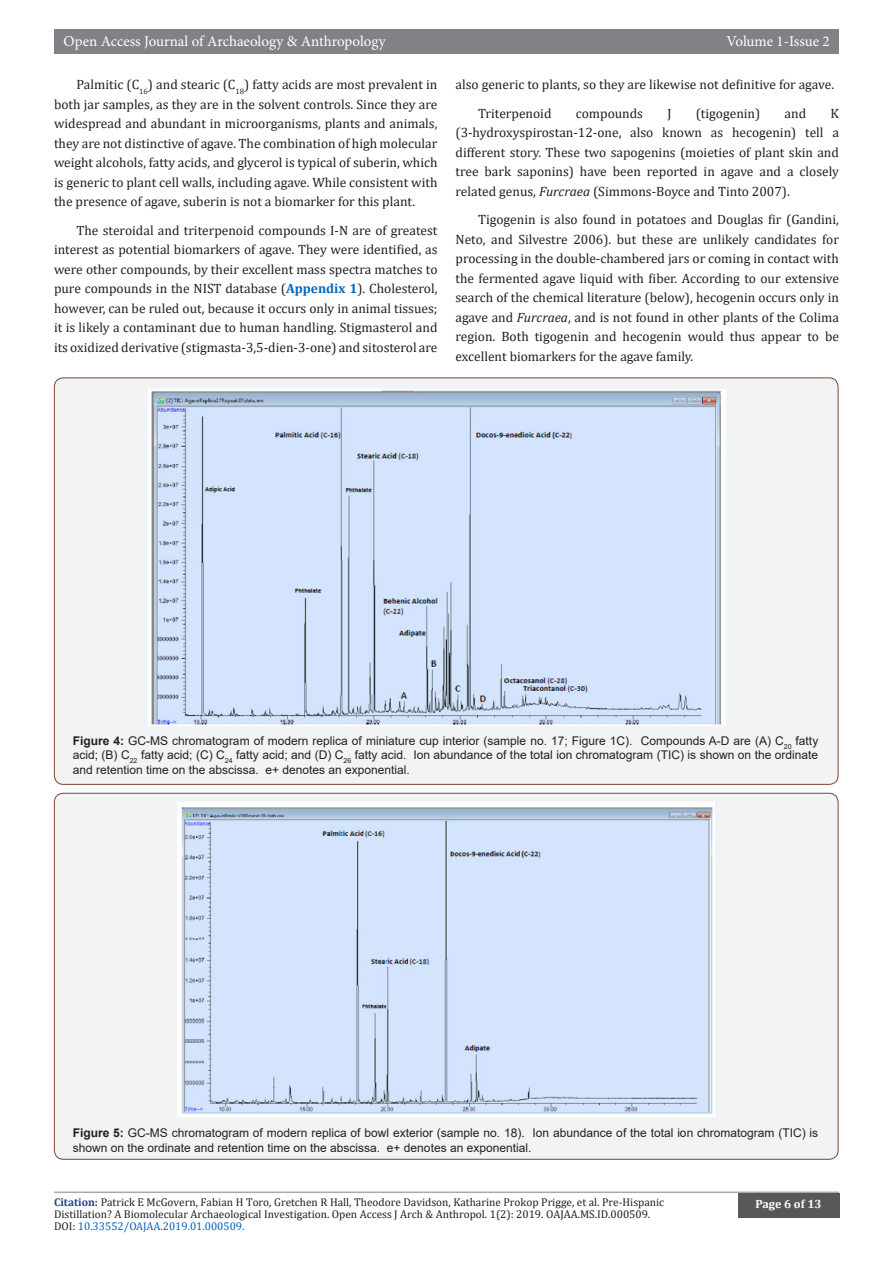
<style>
.page{position:relative;width:893px;height:1263px;background:#fff}
.page>*{position:absolute;margin:0;border:0;box-sizing:border-box;transform-origin:0 0}
.t1{font:15px "Minion Pro";letter-spacing:-.005em;color:#fff}
.t2{font:13.5px/19.5px "Cambria";color:#231f20;text-align:justify}
.t3{font:12px/14.4px "Arial";color:#231f20;text-align:justify}
.t4{font:700 12px "Cambria";color:#fff}
.t5{font:11.25px/12px "Cambria";color:#231f20}
.s1{font-weight:700;color:#0563c1}
.s2{font-style:italic}
.s3{font-weight:700}
.s4{font-weight:700;color:#253f8e}
.s5{color:#0563c1}
</style>
<div class="page">
<div style="left:54px;top:29px;width:785px;height:25px;background:#808285"></div>
<hr style="left:54px;top:1191px;width:785px;height:2px;background:#a8a9ad">
<div style="left:738px;top:1193px;width:101px;height:24px;background:#57585a"></div>
<div style="left:54px;top:378px;width:784px;height:406px;background:#f2f3f4;border-radius:9px"></div>
<img style="left:148px;top:389px;width:578px;height:336px">
<div style="left:54px;top:793px;width:784px;height:366px;background:#f2f3f4;border-radius:9px"></div>
<img style="left:178px;top:802px;width:537px;height:315px">
<p class="t1" style="left:63px;top:31px;width:324px">Open Access Journal of Archaeology &amp; Anthropology</p>
<p class="t1" style="left:726px;top:31px;width:105px">Volume 1-Issue 2</p>
<p class="t2" style="left:54px;top:75px;width:385px;text-indent:22px">Palmitic (C<sub>16</sub>) and stearic (C<sub>18</sub>) fatty acids are most prevalent in both jar samples, as they are in the solvent controls. Since they are widespread and abundant in microorganisms, plants and animals, they are not distinctive of agave. The combination of high molecular weight alcohols, fatty acids, and glycerol is typical of suberin, which is generic to plant cell walls, including agave. While consistent with the presence of agave, suberin is not a biomarker for this plant.</p>
<p class="t2" style="left:54px;top:220px;width:385px;text-indent:23px">The steroidal and triterpenoid compounds I-N are of greatest interest as potential biomarkers of agave. They were identified, as were other compounds, by their excellent mass spectra matches to pure compounds in the NIST database (<span class="s1">Appendix 1</span>). Cholesterol, however, can be ruled out, because it occurs only in animal tissues; it is likely a contaminant due to human handling. Stigmasterol and its oxidized derivative (stigmasta-3,5-dien-3-one) and sitosterol are</p>
<p class="t2" style="left:455px;top:75px;width:380px">also generic to plants, so they are likewise not definitive for agave.</p>
<p class="t2" style="left:478px;top:103px;width:75px">Triterpenoid</p>
<p class="t2" style="left:576px;top:103px;width:69px">compounds</p>
<p class="t2" style="left:667px;top:103px;width:6px">J</p>
<p class="t2" style="left:696px;top:103px;width:66px">(tigogenin)</p>
<p class="t2" style="left:785px;top:103px;width:23px">and</p>
<p class="t2" style="left:455px;top:103px;width:385px;text-indent:375px">K (3-hydroxyspirostan-12-one, also known as hecogenin) tell a different story. These two sapogenins (moieties of plant skin and tree bark saponins) have been reported in agave and a closely related genus, <span class="s2">Furcraea</span> (Simmons-Boyce and Tinto 2007).</p>
<p class="t2" style="left:455px;top:210px;width:385px;text-indent:23px">Tigogenin is also found in potatoes and Douglas fir (Gandini, Neto, and Silvestre 2006). but these are unlikely candidates for processing in the double-chambered jars or coming in contact with the fermented agave liquid with fiber. According to our extensive search of the chemical literature (below), hecogenin occurs only in agave and <span class="s2">Furcraea</span>, and is not found in other plants of the Colima region. Both tigogenin and hecogenin would thus appear to be excellent biomarkers for the agave family.</p>
<p class="t3" style="left:73px;top:733px;width:747px"><span class="s3">Figure 4:</span> GC-MS chromatogram of modern replica of miniature cup interior (sample no. 17; Figure 1C). Compounds A-D are (A) C<sub>20</sub> fatty acid; (B) C<sub>22</sub> fatty acid; (C) C<sub>24</sub> fatty acid; and (D) C<sub>26</sub> fatty acid. Ion abundance of the total ion chromatogram (TIC) is shown on the ordinate and retention time on the abscissa. e+ denotes an exponential.</p>
<p class="t3" style="left:73px;top:1126px;width:747px"><span class="s3">Figure 5:</span> GC-MS chromatogram of modern replica of bowl exterior (sample no. 18). Ion abundance of the total ion chromatogram (TIC) is shown on the ordinate and retention time on the abscissa. e+ denotes an exponential.</p>
<p class="t5" style="left:54px;top:1196px;width:612px"><span class="s4">Citation:</span> Patrick E McGovern, Fabian H Toro, Gretchen R Hall, Theodore Davidson, Katharine Prokop Prigge, et al. Pre-Hispanic<br>Distillation? A Biomolecular Archaeological Investigation. Open Access J Arch &amp; Anthropol. 1(2): 2019. OAJAA.MS.ID.000509.<br>DOI: <span class="s5">10.33552/OAJAA.2019.01.000509.</span></p>
<p class="t4" style="left:755px;top:1196px;width:68px">Page 6 of 13</p>
</div>
